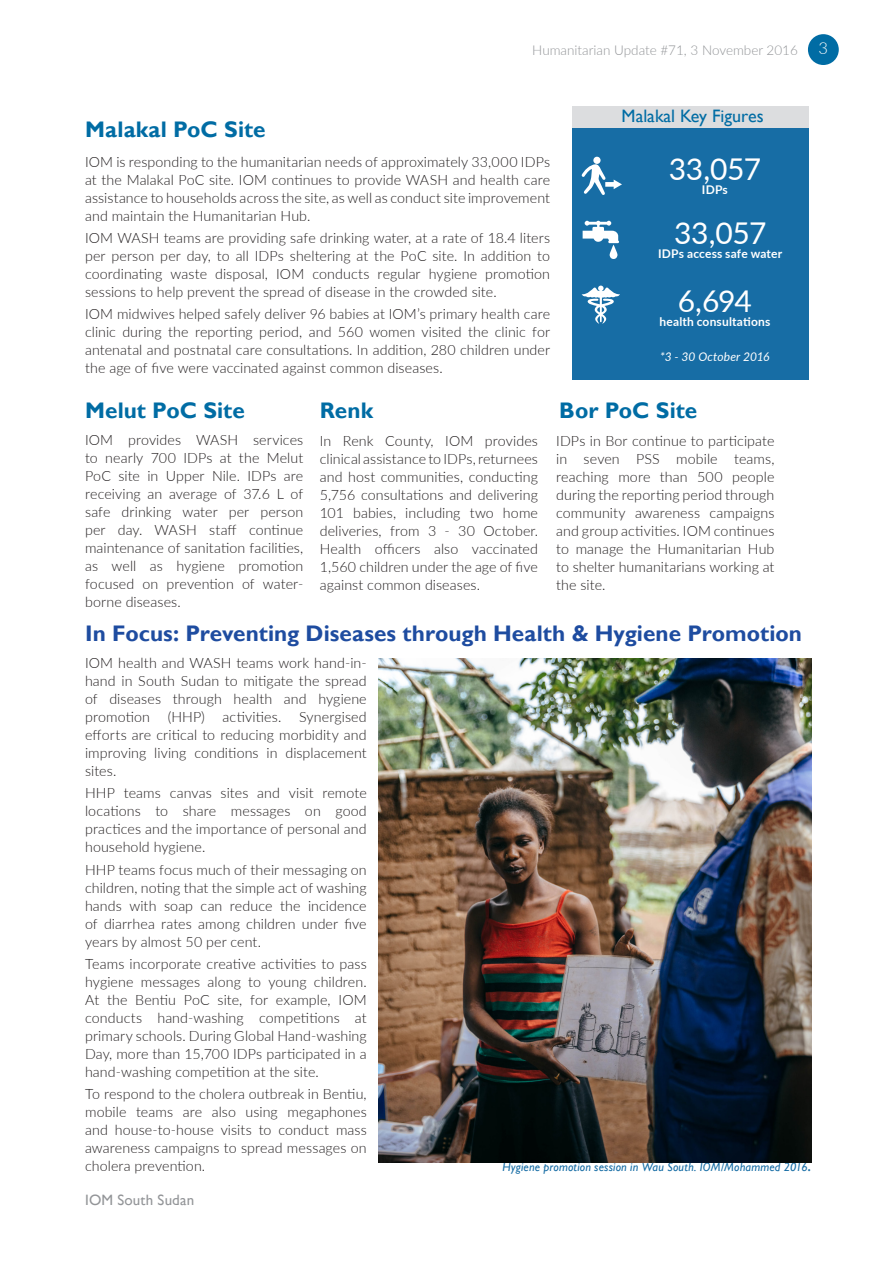
<style>
.page{position:relative;width:893px;height:1263px;background:#fff}
.page>*{position:absolute;margin:0;border:0;box-sizing:border-box;transform-origin:0 0}
.t1{font:30px "Lato";letter-spacing:-.02em;color:#fff}
.t2{font:700 22.5px "Gill Sans";color:#1e4ca0}
.t3{font:700 22.5px "Gill Sans";letter-spacing:.005em;color:#006ca4}
.Box01-Title-TOP{font:18px "Gill Sans";color:#006ca4}
.t4{font:300 16.5px "Lato";color:#fff}
.t5{font:15px "Gill Sans";letter-spacing:.015em;color:#939598}
.t6{font:300 14.25px/18px "Lato";letter-spacing:.005em;color:#231f20;text-align:justify}
.t7{font:300 13.5px "Lato";color:#939598}
.t8{font:italic 12px "Gill Sans";letter-spacing:.015em;color:#176da5}
.t9{font:700 12px "Lato";letter-spacing:.015em;color:#fff}
.t10{font:italic 12px "Lato";letter-spacing:.01em;color:#fff}
.s1{font-weight:700}
</style>
<div class="page">
<div style="left:808px;top:34px;width:31px;height:31px;background:#006ca4;border-radius:50%"></div>
<div style="left:572px;top:106px;width:237px;height:273px;background:#176da5"></div>
<div style="left:572px;top:106px;width:237px;height:22px;background:#dcdddf"></div>
<svg style="left:582px;top:156px;width:40px;height:39px"></svg>
<svg style="left:582px;top:286px;width:38px;height:38px"></svg>
<svg style="left:583px;top:221px;width:36px;height:38px"></svg>
<img style="left:378px;top:659px;width:433px;height:504px">
<p class="t3" style="left:85px;top:116px;width:182px">Malakal PoC Site</p>
<p class="t7" style="left:532px;top:41px;width:267px">Humanitarian Update #71, 3 November 2016</p>
<p class="t4" style="left:819px;top:37px;width:11px">3</p>
<p class="Box01-Title-TOP" style="left:622px;top:105px;width:143px">Malakal Key Figures</p>
<p class="t6" style="left:85px;top:152px;width:467px">IOM is responding to the humanitarian needs of approximately 33,000 IDPs at the Malakal PoC site. IOM continues to provide WASH and health care assistance to households across the site, as well as conduct site improvement and maintain the Humanitarian Hub.</p>
<p class="t6" style="left:85px;top:229px;width:467px">IOM WASH teams are providing safe drinking water, at a rate of 18.4 liters per person per day, to all IDPs sheltering at the PoC site. In addition to coordinating waste disposal, IOM conducts regular hygiene promotion sessions to help prevent the spread of disease in the crowded site.</p>
<p class="t6" style="left:85px;top:305px;width:467px">IOM midwives helped safely deliver 96 babies at IOM’s primary health care clinic during the reporting period, and 560 women visited the clinic for antenatal and postnatal care consultations. In addition, 280 children under the age of five were vaccinated against common diseases.</p>
<p class="t1" style="left:669px;top:147px;width:94px">33,057</p>
<p class="t9" style="left:702px;top:181px;width:27px">IDPs</p>
<p class="t1" style="left:674px;top:211px;width:94px">33,057</p>
<p class="t9" style="left:658px;top:245px;width:126px">IDPs access safe water</p>
<p class="t1" style="left:678px;top:279px;width:76px">6,694</p>
<p class="t9" style="left:659px;top:313px;width:112px">health consultations</p>
<p class="t10" style="left:660px;top:348px;width:111px">*3 - 30 October 2016</p>
<p class="t3" style="left:85px;top:397px;width:161px">Melut PoC Site</p>
<p class="t3" style="left:320px;top:397px;width:55px">Renk</p>
<p class="t3" style="left:559px;top:397px;width:140px">Bor PoC Site</p>
<p class="t6" style="left:85px;top:430px;width:220px">IOM provides WASH services to nearly 700 IDPs at the Melut PoC site in Upper Nile. IDPs are receiving an average of 37.6 L of safe drinking water per person per day. WASH staff continue maintenance of sanitation facilities, as well as hygiene promotion focused on prevention of water&shy;borne diseases.</p>
<p class="t6" style="left:320px;top:431px;width:220px">In Renk County, IOM provides clinical assistance to IDPs, returnees and host communities, conducting 5,756 consultations and delivering 101 babies, including two home deliveries, from 3 - 30 October.<br>Health officers also vaccinated 1,560 children under the age of five against common diseases.</p>
<p class="t6" style="left:556px;top:431px;width:220px">IDPs in Bor continue to participate in seven PSS mobile teams, reaching more than 500 people during the reporting period through community awareness campaigns and group activities. IOM continues to manage the Humanitarian Hub to shelter humanitarians working at the site.</p>
<p class="t2" style="left:85px;top:619px;width:718px">In Focus: Preventing Diseases through Health &amp; Hygiene Promotion</p>
<p class="t6" style="left:85px;top:653px;width:283px">IOM health and WASH teams work hand-in&shy;hand in South Sudan to mitigate the spread of diseases through health and hygiene promotion (HHP) activities. Synergised efforts are critical to reducing morbidity and improving living conditions in displacement sites.</p>
<p class="t6" style="left:85px;top:784px;width:283px">HHP teams canvas sites and visit remote locations to share messages on good practices and the importance of personal and household hygiene.</p>
<p class="t6" style="left:85px;top:860px;width:283px">HHP teams focus much of their messaging on children, noting that the simple act of washing hands with soap can reduce the incidence of diarrhea rates among children under five years by almost 50 per cent.</p>
<p class="t6" style="left:85px;top:954px;width:283px">Teams incorporate creative activities to pass hygiene messages along to young children.<br>At the Bentiu PoC site, for example, IOM conducts hand-washing competitions at primary schools. During Global Hand-washing Day, more than 15,700 IDPs participated in a hand-washing competition at the site.</p>
<p class="t6" style="left:85px;top:1084px;width:283px">To respond to the cholera outbreak in Bentiu, mobile teams are also using megaphones and house-to-house visits to conduct mass awareness campaigns to spread messages on cholera prevention.</p>
<p class="t8" style="left:503px;top:1160px;width:310px">Hygiene promotion session in Wau South. IOM/Mohammed 2016<span class="s1">.</span></p>
<p class="t5" style="left:85px;top:1191px;width:111px">IOM South Sudan</p>
</div>
